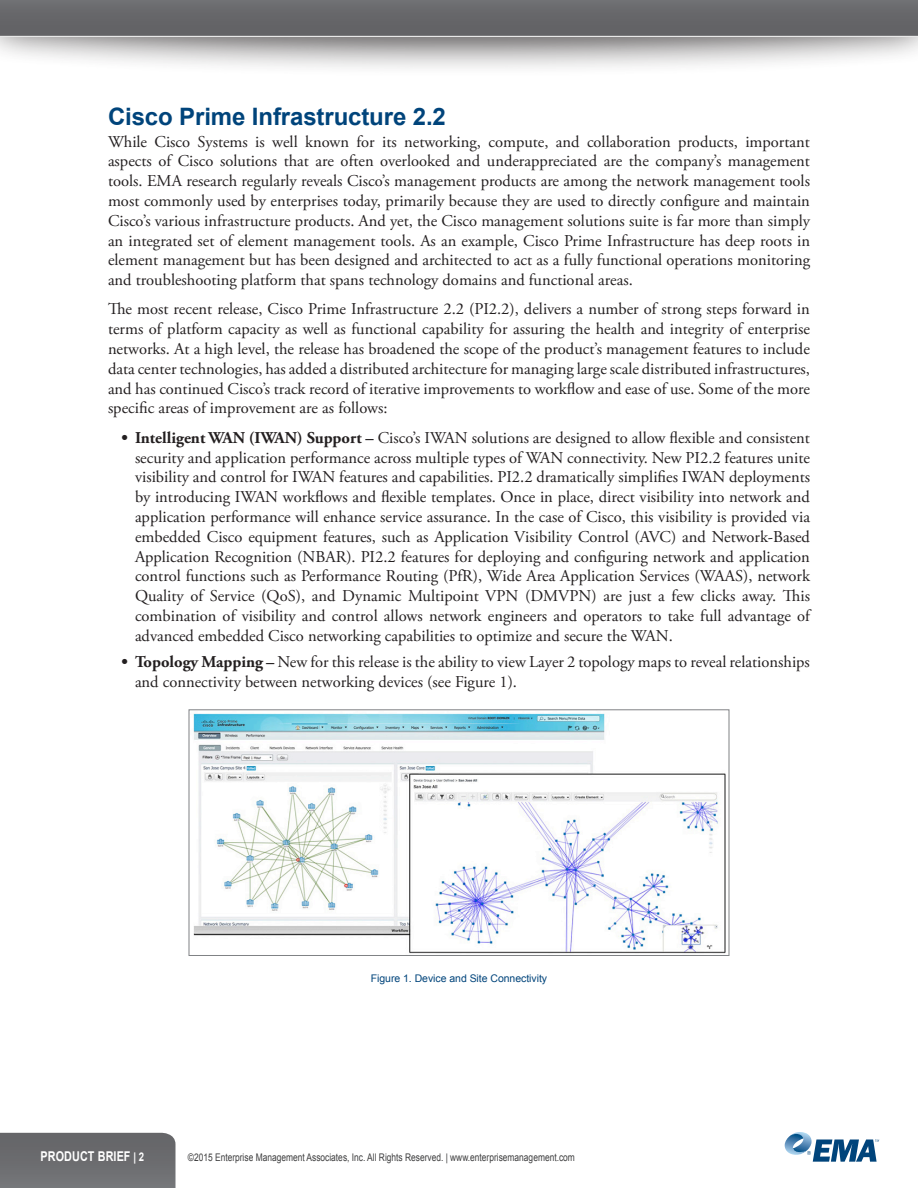
<style>
.page{position:relative;width:918px;height:1188px;background:#fff}
.page>*{position:absolute;margin:0;border:0;box-sizing:border-box;transform-origin:0 0}
.Heading_1{font:700 24px "Arial";letter-spacing:-.005em;color:#00447b}
.t1{font:16.5px/19.8px "Adobe Garamond Pro";color:#231f20;text-align:justify}
.Page_footer{font:700 13.5px "Arial";letter-spacing:.01em;color:#fff;scale:.8 1}
.Copyright_info{font:10.5px "Arial";color:#3e3e3f;scale:.8 1}
.Captions{font:10.5px "Arial";letter-spacing:-.005em;color:#00447b}
.s1{font-weight:700}
.s2{font-size:12px}
</style>
<div class="page">
<svg style="left:0;top:1133px;width:176px;height:55px;background:#6c6d70"></svg>
<svg style="left:785px;top:1132px;width:94px;height:30px"></svg>
<div style="left:0;top:0;width:918px;height:78px;background:#231f20;opacity:.75"></div>
<svg style="left:0;top:0;width:918px;height:37px;background:#6b6b6e"></svg>
<img style="left:193px;top:713px;width:533px;height:241px">
<div style="left:189px;top:709px;width:540px;height:247px;border:1px solid #808285"></div>
<p class="Heading_1" style="left:108px;top:101px;width:339px">Cisco Prime Infrastructure 2.2</p>
<p class="t1" style="left:108px;top:132px;width:704px">While Cisco Systems is well known for its networking, compute, and collaboration products, important aspects of Cisco solutions that are often overlooked and underappreciated are the company’s management tools. EMA research regularly reveals Cisco’s management products are among the network management tools most commonly used by enterprises today, primarily because they are used to directly configure and maintain Cisco’s various infrastructure products. And yet, the Cisco management solutions suite is far more than simply an integrated set of element management tools. As an example, Cisco Prime Infrastructure has deep roots in element management but has been designed and architected to act as a fully functional operations monitoring and troubleshooting platform that spans technology domains and functional areas.</p>
<p class="t1" style="left:108px;top:300px;width:703px">The most recent release, Cisco Prime Infrastructure 2.2 (PI2.2), delivers a number of strong steps forward in terms of platform capacity as well as functional capability for assuring the health and integrity of enterprise networks. At a high level, the release has broadened the scope of the product’s management features to include data center technologies, has added a distributed architecture for managing large scale distributed infrastructures, and has continued Cisco’s track record of iterative improvements to workflow and ease of use. Some of the more specific areas of improvement are as follows:</p>
<p class="t1" style="left:135px;top:428px;width:677px;text-indent:-14px"><span class="s1">• Intelligent WAN (IWAN) Support –</span> Cisco’s IWAN solutions are designed to allow flexible and consistent security and application performance across multiple types of WAN connectivity. New PI2.2 features unite visibility and control for IWAN features and capabilities. PI2.2 dramatically simplifies IWAN deployments by introducing IWAN workflows and flexible templates. Once in place, direct visibility into network and application performance will enhance service assurance. In the case of Cisco, this visibility is provided via embedded Cisco equipment features, such as Application Visibility Control (AVC) and Network-Based Application Recognition (NBAR). PI2.2 features for deploying and configuring network and application control functions such as Performance Routing (PfR), Wide Area Application Services (WAAS), network Quality of Service (QoS), and Dynamic Multipoint VPN (DMVPN) are just a few clicks away. This combination of visibility and control allows network engineers and operators to take full advantage of advanced embedded Cisco networking capabilities to optimize and secure the WAN.</p>
<p class="t1" style="left:135px;top:653px;width:676px;text-indent:-14px"><span class="s1">• Topology Mapping –</span> New for this release is the ability to view Layer 2 topology maps to reveal relationships and connectivity between networking devices (see Figure 1).</p>
<p class="Captions" style="left:371px;top:971px;width:178px">Figure 1. Device and Site Connectivity</p>
<p class="Page_footer" style="left:40px;top:1147px;width:131px">PRODUCT BRIEF <span class="s2">| 2</span></p>
<p class="Copyright_info" style="left:188px;top:1150px;width:485px">©2015 Enterprise Management Associates, Inc. All Rights Reserved. | www.enterprisemanagement.com</p>
</div>
